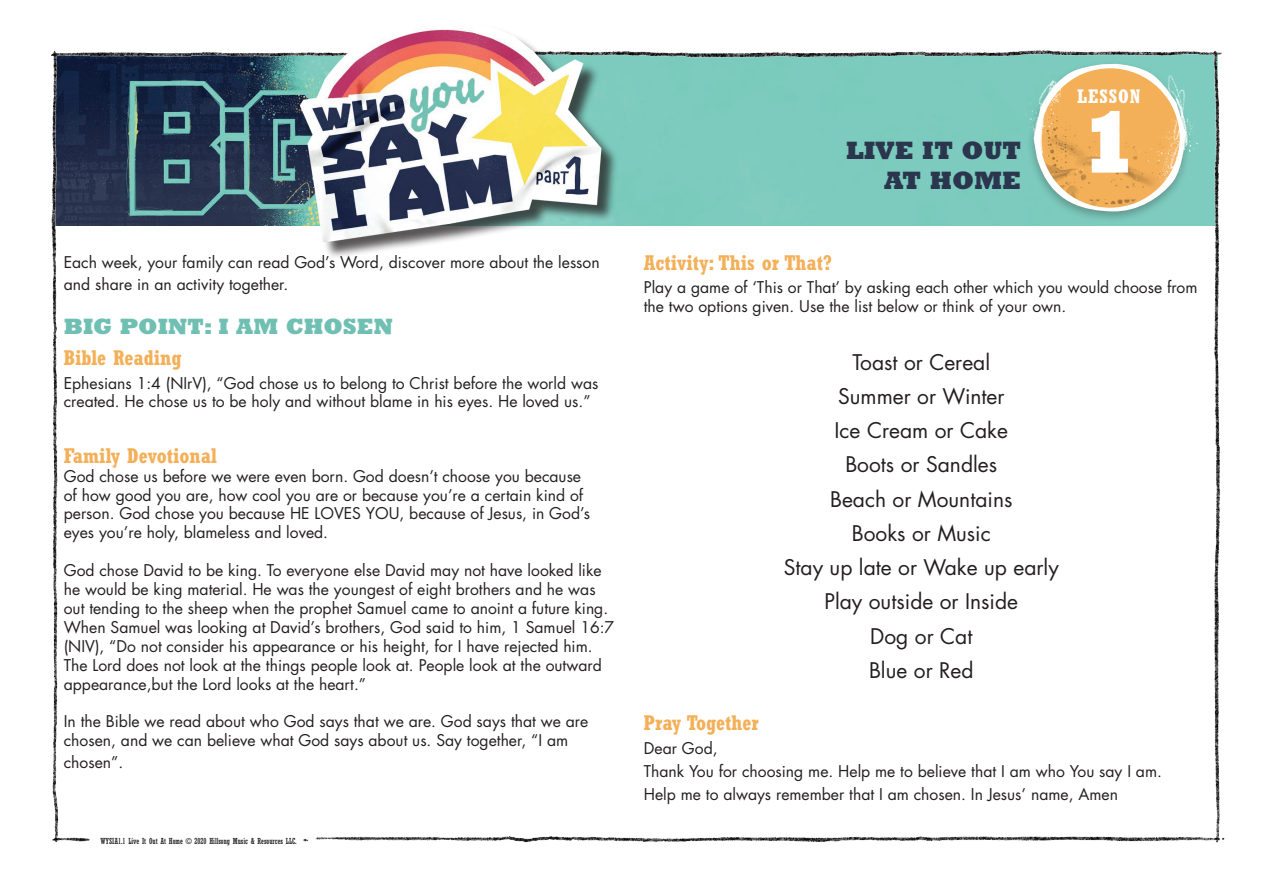
<style>
.page{position:relative;width:1263px;height:893px;background:#fff}
.page>*{position:absolute;margin:0;border:0;box-sizing:border-box;transform-origin:0 0}
.t1{font:800 88.95px "Rockwell";color:#fff}
.t2{font:800 25.5px/30px "Rockwell Std";color:#2b364e;text-align:right}
.t3{font:800 22.5px "Rockwell Std";color:#6fbfb2}
.t4{font:21px/34.2px "Futura";color:#231f20;text-align:center}
.t5{font:700 condensed 21px "Rockwell Std";color:#f4b059}
.t6{font:700 condensed 19.35px "Rockwell Std";letter-spacing:.05em;color:#fff}
.t7{font:15.75px/18.9px "Futura";color:#231f20}
.t8{font:condensed 8.25px "Rockwell Std";color:#231f20}
</style>
<div class="page">
<img style="left:51px;top:50px;width:1174px;height:793px">
<img style="left:288px;top:29px;width:325px;height:258px">
<div style="left:1025px;top:60px;width:168px;height:164px;background:#231f20;opacity:.3"></div>
<svg style="left:1034px;top:62px;width:151px;height:150px;background:#8fcfc4"></svg>
<img style="left:1040px;top:68px;width:140px;height:139px">
<img style="left:1025px;top:72px;width:174px;height:115px">
<p class="t7" style="left:64px;top:251px;width:537px;line-height:21.6px">Each week, your family can read God’s Word, discover more about the lesson and share in an activity together.</p>
<h3 class="t3" style="left:64px;top:312px;width:331px">BIG POINT: I AM CHOSEN</h3>
<h3 class="t5" style="left:64px;top:346px;width:119px">Bible Reading</h3>
<p class="t7" style="left:64px;top:373px;width:536px">Ephesians 1:4 (NIrV), “God chose us to belong to Christ before the world was created. He chose us to be holy and without blame in his eyes. He loved us.”</p>
<h3 class="t5" style="left:64px;top:443px;width:155px">Family Devotional</h3>
<p class="t7" style="left:64px;top:466px;width:528px">God chose us before we were even born. God doesn’t choose you because of how good you are, how cool you are or because you’re a certain kind of person. God chose you because HE LOVES YOU, because of Jesus, in God’s eyes you’re holy, blameless and loved.</p>
<p class="t7" style="left:64px;top:561px;width:552px">God chose David to be king. To everyone else David may not have looked like he would be king material. He was the youngest of eight brothers and he was out tending to the sheep when the prophet Samuel came to anoint a future king.<br>When Samuel was looking at David’s brothers, God said to him, 1 Samuel 16:7 (NIV), “Do not consider his appearance or his height, for I have rejected him.<br>The Lord does not look at the things people look at. People look at the outward appearance,but the Lord looks at the heart.”</p>
<p class="t7" style="left:64px;top:712px;width:526px">In the Bible we read about who God says that we are. God says that we are chosen, and we can believe what God says about us. Say together, “I am</p>
<p class="t7" style="left:64px;top:752px;width:61px">chosen”.</p>
<p class="t8" style="left:100px;top:836px;width:198px">WYSIA1.1 Live It Out At Home © 2020 Hillsong Music &amp; Resources LLC.</p>
<h2 class="t2" style="left:846px;top:134px;width:177px">LIVE IT OUT<br>AT HOME</h2>
<p class="t6" style="left:1077px;top:85px;width:65px">LESSON</p>
<h1 class="t1" style="left:1078px;top:91px;width:63px">1</h1>
<h3 class="t5" style="left:644px;top:250px;width:189px">Activity: This or That?</h3>
<p class="t7" style="left:644px;top:278px;width:555px">Play a game of ‘This or That’ by asking each other which you would choose from the two options given. Use the list below or think of your own.</p>
<h3 class="t4" style="left:784px;top:344px;width:276px">Toast or Cereal<br>Summer or Winter<br>Ice Cream or Cake<br>Boots or Sandles<br>Beach or Mountains<br>Books or Music<br>Stay up late or Wake up early<br>Play outside or Inside<br>Dog or Cat<br>Blue or Red</h3>
<h3 class="t5" style="left:644px;top:711px;width:116px">Pray Together</h3>
<p class="t7" style="left:644px;top:736px;width:520px;line-height:23.1px">Dear God,<br>Thank You for choosing me. Help me to believe that I am who You say I am.<br>Help me to always remember that I am chosen. In Jesus’ name, Amen</p>
</div>
